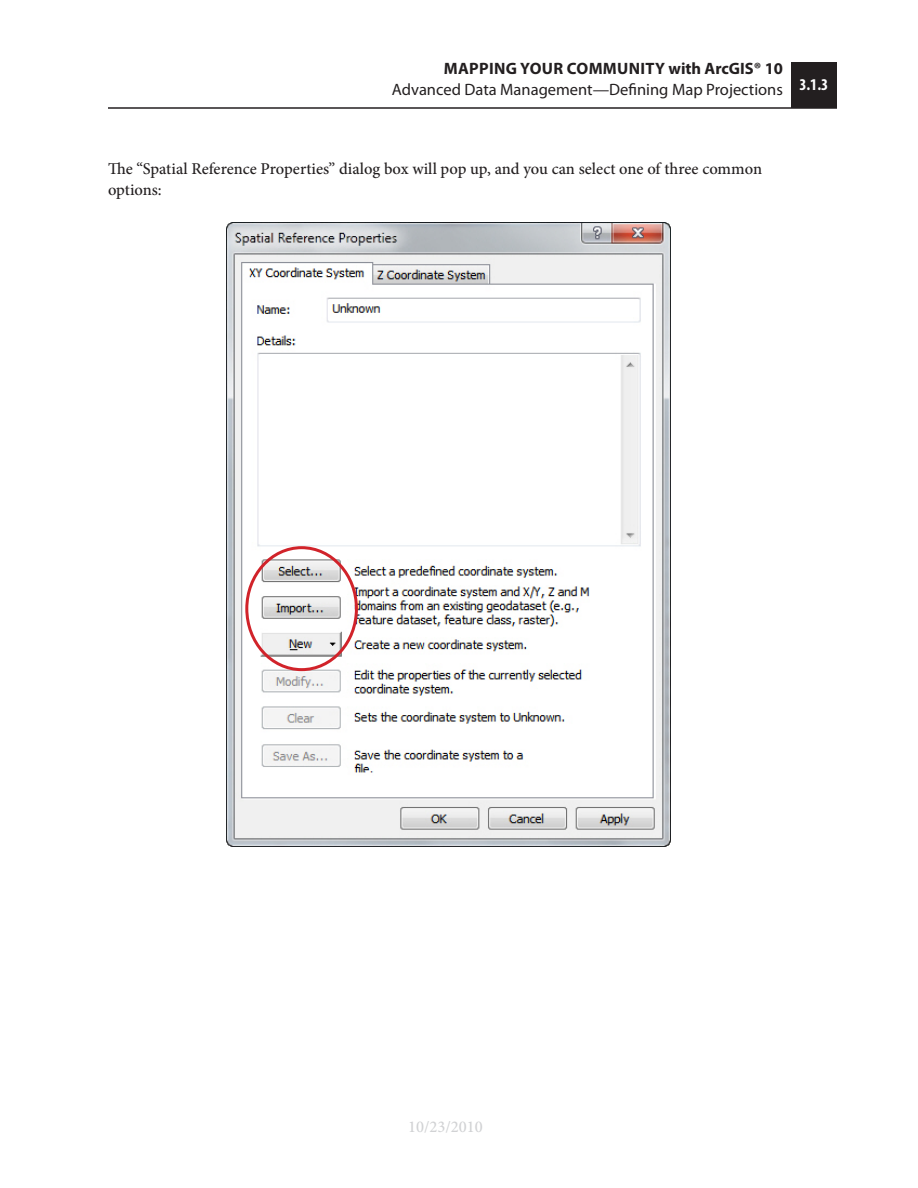
<style>
.page{position:relative;width:918px;height:1188px;background:#fff}
.page>*{position:absolute;margin:0;border:0;box-sizing:border-box;transform-origin:0 0}
.t1{font:500 16.5px/21px "Minion Pro";color:#231f20}
.t2{font:16.5px/21px "Myriad Pro";color:#231f20;text-align:center}
.t3{font:500 16.5px "Minion Pro";color:#d1d2d4}
.s1{font-weight:700}
</style>
<div class="page">
<hr style="left:108px;top:107px;width:729px;height:2px;background:#231f20">
<div style="left:791px;top:62px;width:46px;height:46px;background:#231f20"></div>
<img style="left:227px;top:222px;width:444px;height:624px">
<div style="left:245px;top:546px;width:113px;height:125px;border:3px solid #d1232a;border-radius:50%"></div>
<p class="t2" style="left:392px;top:58px;width:438px"><span class="s1">MAPPING YOUR COMM UNITY WITH ARCGIS® 10<br></span>Advanced Data Management—Defining Map Projections <sup>3.1.3</sup></p>
<p class="t1" style="left:108px;top:158px;width:656px">The “Spatial Reference Properties” dialog box will pop up, and you can select one of three common options:</p>
<p class="t3" style="left:408px;top:1116px;width:76px">10/23/2010</p>
</div>
